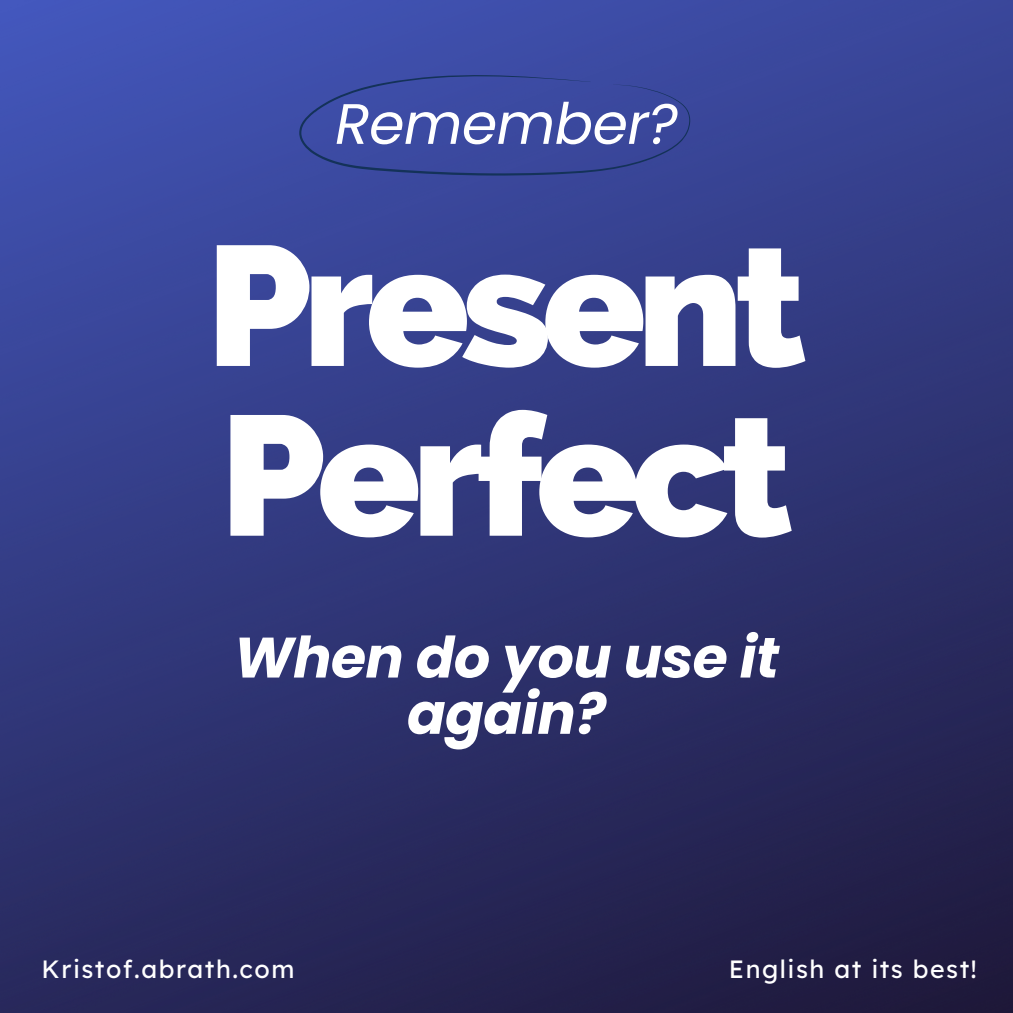
<style>
.page{position:relative;width:1013px;height:1013px;background:#fff}
.page>*{position:absolute;margin:0;border:0;box-sizing:border-box;transform-origin:0 0}
.t1{font:800 170px/169.8px "Raleway";letter-spacing:-.05em;color:#fff}
.t2{font:italic 700 56.88px/56.2px "Poppins";letter-spacing:-.01em;color:#fff;text-align:center}
.t3{font:italic 56.88px "Poppins";letter-spacing:-.01em;color:#fff}
.t4{font:25px "Lexend Deca";letter-spacing:.06em;color:#fff}
</style>
<div class="page">
<img style="left:0;top:0;width:1012px;height:1012px">
<svg style="left:299px;top:75px;width:391px;height:101px;background:#39489d"></svg>
<h2 class="t3" style="left:335px;top:84px;width:344px">Remember?</h2>
<h1 class="t1" style="left:206px;top:221px;width:601px">Present<br>Perfect</h1>
<h2 class="t2" style="left:234px;top:629px;width:546px">When do you use it again?</h2>
<p class="t4" style="left:42px;top:953px;width:254px">Kristof.abrath.com</p>
<p class="t4" style="left:729px;top:953px;width:249px">English at its best!</p>
</div>
